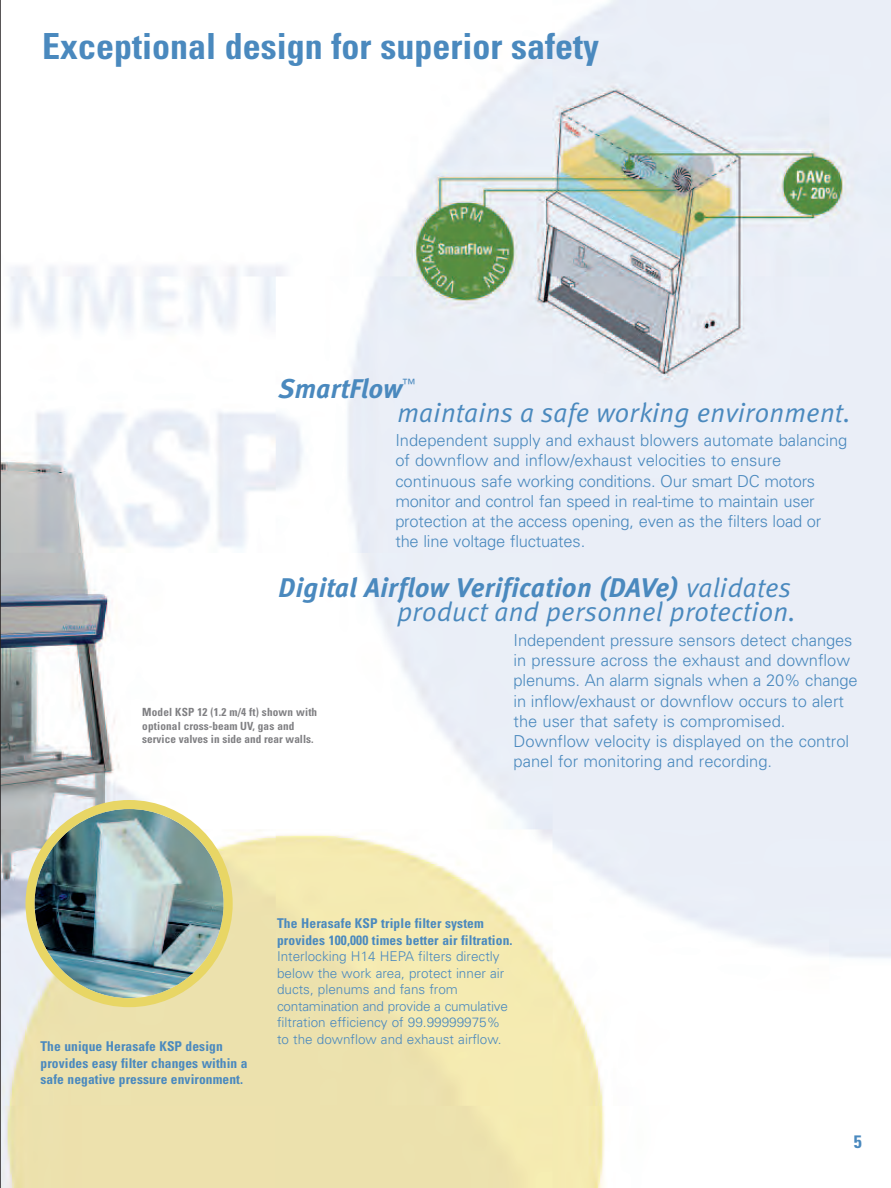
<style>
.page{position:relative;width:891px;height:1188px;background:#fff}
.page>*{position:absolute;margin:0;border:0;box-sizing:border-box;transform-origin:0 0}
.t1{font:700 condensed 36px "Univers";color:#4a89be}
.t2{font:italic 27px "Meta Normal LF";letter-spacing:.01em;color:#4a89be}
.t3{font:italic 27px "Meta Bold LF";letter-spacing:.015em;color:#4a89be}
.t4{font:700 condensed 18px "Univers";color:#4a89be}
.t5{font:300 16.5px/20.2px "Univers";color:#4a89be}
.t6{font:300 13.5px/16.5px "Univers";color:#4a89be}
.t7{font:700 condensed 13.5px/16.5px "Univers";letter-spacing:.005em;color:#4a89be}
.t8{font:700 condensed 11.25px/13.5px "Univers";color:#808083}
.s1{font-family:"Meta Normal LF"}
</style>
<div class="page">
<img style="left:1px;top:0;width:890px;height:1188px">
<hr style="left:0;top:0;width:1px;height:1188px;background:#231f20">
<img style="left:26px;top:800px;width:207px;height:207px">
<h1 class="t1" style="left:42px;top:33px;width:559px">Exceptional design for superior safety</h1>
<h2 class="t3" style="left:279px;top:379px;width:139px">SmartFlow<sup>™</sup></h2>
<h2 class="t2" style="left:397px;top:403px;width:455px">maintains a safe working environment.</h2>
<p class="t5" style="left:395px;top:432px;width:454px">Independent supply and exhaust blowers automate balancing of downflow and inflow/exhaust velocities to ensure continuous safe working conditions. Our smart DC motors monitor and control fan speed in real-time to maintain user protection at the access opening, even as the filters load or the line voltage fluctuates.</p>
<h2 class="t3" style="left:279px;top:579px;width:514px">Digital Airflow Verification (DAVe) <span class="s1">validates</span></h2>
<h2 class="t2" style="left:397px;top:602px;width:400px">product and personnel protection.</h2>
<p class="t8" style="left:142px;top:706px;width:176px">Model KSP 12 (1.2 m/4 ft) shown with optional cross-beam UV, gas and service valves in side and rear walls.</p>
<p class="t5" style="left:514px;top:631px;width:345px">Independent pressure sensors detect changes in pressure across the exhaust and downflow plenums. An alarm signals when a 20% change in inflow/exhaust or downflow occurs to alert the user that safety is compromised.<br>Downflow velocity is displayed on the control panel for monitoring and recording.</p>
<p class="t7" style="left:40px;top:1040px;width:209px">The unique Herasafe KSP design provides easy filter changes within a safe negative pressure environment.</p>
<p class="t7" style="left:277px;top:916px;width:237px">The Herasafe KSP triple filter system provides 100,000 times better air filtration.</p>
<p class="t6" style="left:277px;top:949px;width:232px">Interlocking H14 HEPA filters directly below the work area, protect inner air ducts, plenums and fans from contamination and provide a cumulative filtration efficiency of 99.99999975% to the downflow and exhaust airflow.</p>
<p class="t4" style="left:854px;top:1135px;width:9px">5</p>
</div>
